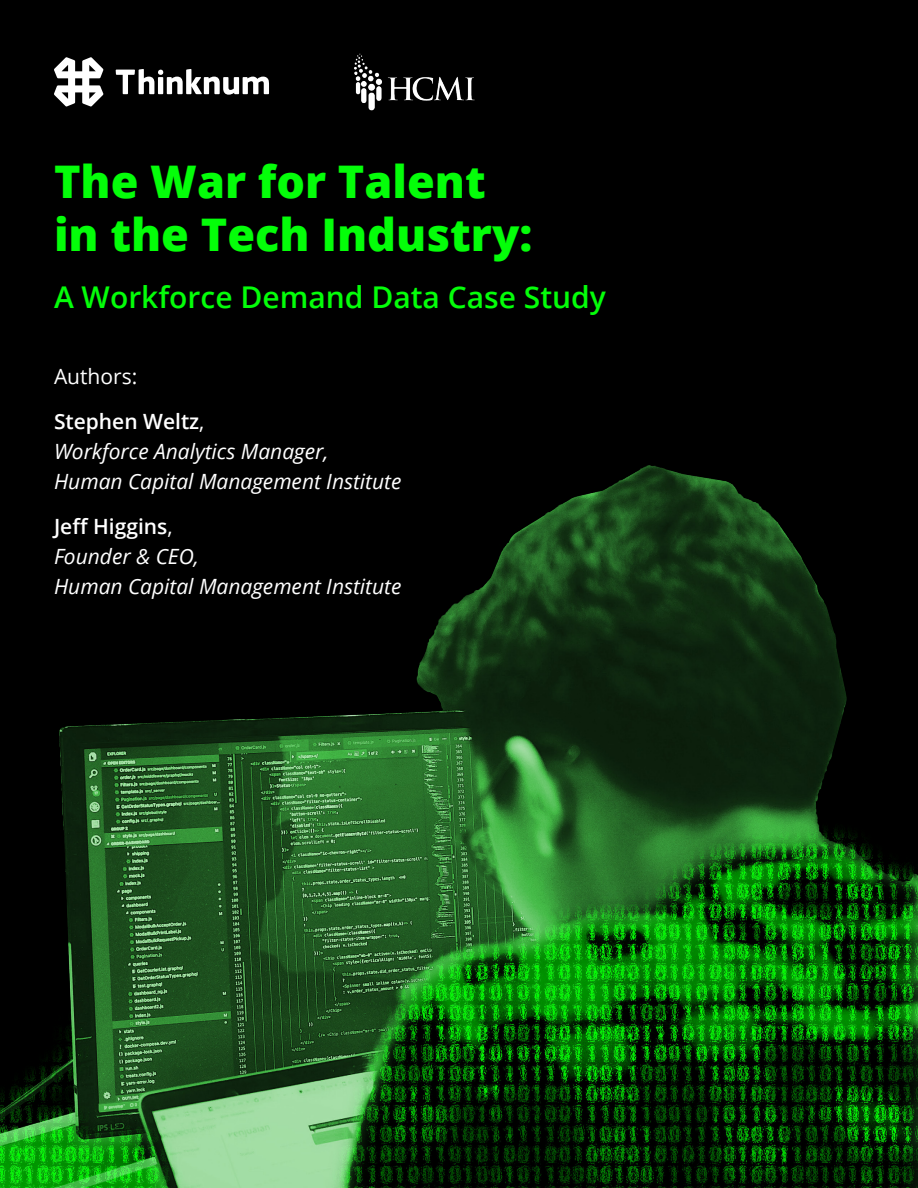
<style>
.page{position:relative;width:918px;height:1188px;background:#000}
.page>*{position:absolute;margin:0;border:0;box-sizing:border-box;transform-origin:0 0}
.t1{font:800 45px/52.5px "Open Sans";color:#04fe09}
.t2{font:600 30px "Open Sans";color:#04fe09}
.t3{font:italic 21px/30px "Open Sans";color:#fff}
.t4{font:600 21px/45px "Open Sans";color:#fff}
.s1{font-weight:400}
.s2{font-weight:600;font-style:normal}
.s3{font-style:normal}
</style>
<div class="page">
<img style="left:0;top:465px;width:918px;height:723px">
<svg style="left:54px;top:57px;width:49px;height:49px"></svg>
<svg style="left:116px;top:69px;width:153px;height:26px"></svg>
<img style="left:354px;top:53px;width:121px;height:58px">
<h1 class="t1" style="left:54px;top:153px;width:480px">The War for Talent in the Tech Industry:</h1>
<h2 class="t2" style="left:54px;top:276px;width:554px">A Workforce Demand Data Case Study</h2>
<p class="t4" style="left:54px;top:353px;width:152px"><span class="s1">Authors:<br></span>Stephen Weltz<span class="s1">,</span></p>
<p class="t3" style="left:54px;top:436px;width:349px">Workforce Analytics Manager,<br>Human Capital Management Institute</p>
<p class="t3" style="left:54px;top:511px;width:349px"><span class="s2">Jeff Higgins</span><span class="s3">,<br></span>Founder &amp; CEO,<br>Human Capital Management Institute</p>
</div>
